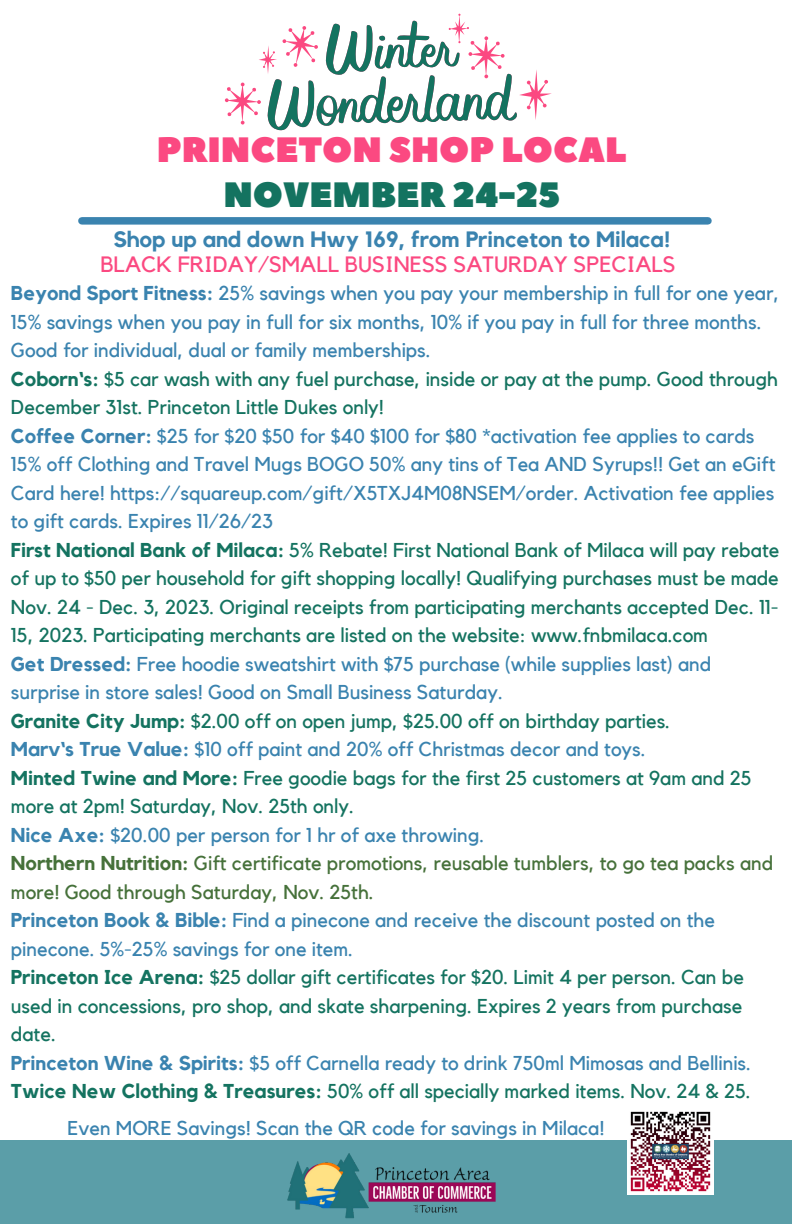
<style>
.page{position:relative;width:792px;height:1224px;background:#fff}
.page>*{position:absolute;margin:0;border:0;box-sizing:border-box;transform-origin:0 0}
.t1{font:35.2px "Peace Sans";color:#fb4981}
.t2{font:35.2px "Peace Sans";color:#147360}
.t3{font:700 22.2px "Kollektif";color:#3a83af}
.t4{font:22.2px "Kollektif";color:#fb4981}
.t5{font:20px/28.4px "Kollektif";color:#3a83af}
.t6{font:20px/28.4px "Kollektif";color:#147360}
.t7{font:20px/28.4px "Kollektif";color:#46713a}
.s1{font-weight:700}
</style>
<div class="page">
<div style="left:0;top:1140px;width:792px;height:84px;background:#5b9ea8"></div>
<div style="left:82px;top:217px;width:626px;height:8px;background:#3a83af"></div>
<svg style="left:225px;top:14px;width:327px;height:116px"></svg>
<img style="left:628px;top:1111px;width:85px;height:83px">
<img style="left:287px;top:1153px;width:209px;height:66px">
<p class="t1" style="left:157px;top:126px;width:471px">PRINCETON SHOP LOCAL</p>
<p class="t2" style="left:223px;top:171px;width:338px">NOVEMBER 24-25</p>
<p class="t3" style="left:113px;top:229px;width:558px">Shop up and down Hwy 169, from Princeton to Milaca!</p>
<p class="t4" style="left:100px;top:254px;width:577px">BLACK FRIDAY/SMALL BUSINESS SATURDAY SPECIALS</p>
<p class="t5" style="left:11px;top:280px;width:770px"><span class="s1">Beyond Sport Fitness:</span> 25% savings when you pay your membership in full for one year,<br>15% savings when you pay in full for six months, 10% if you pay in full for three months.<br>Good for individual, dual or family memberships.</p>
<p class="t6" style="left:11px;top:365px;width:769px"><span class="s1">Coborn‘s:</span> $5 car wash with any fuel purchase, inside or pay at the pump. Good through<br>December 31st. Princeton Little Dukes only!</p>
<p class="t5" style="left:11px;top:422px;width:766px"><span class="s1">Coffee Corner:</span> $25 for $20 $50 for $40 $100 for $80 *activation fee applies to cards 15% off Clothing and Travel Mugs BOGO 50% any tins of Tea AND Syrups!! Get an eGift Card here! https://squareup.com/gift/X5TXJ4M08NSEM/order. Activation fee applies to gift cards. Expires 11/26/23</p>
<p class="t6" style="left:11px;top:536px;width:770px;text-align:justify"><span class="s1">First National Bank of Milaca:</span> 5% Rebate! First National Bank of Milaca will pay rebate of up to $50 per household for gift shopping locally! Qualifying purchases must be made Nov. 24 - Dec. 3, 2023. Original receipts from participating merchants accepted Dec. 11- 15, 2023. Participating merchants are listed on the website: www.fnbmilaca.com</p>
<p class="t5" style="left:11px;top:650px;width:702px"><span class="s1">Get Dressed:</span> Free hoodie sweatshirt with $75 purchase (while supplies last) and surprise in store sales! Good on Small Business Saturday.</p>
<p class="t6" style="left:11px;top:707px;width:661px"><span class="s1">Granite City Jump:</span> $2.00 off on open jump, $25.00 off on birthday parties.</p>
<p class="t5" style="left:11px;top:736px;width:636px"><span class="s1">Marv‘s True Value:</span> $10 off paint and 20% off Christmas decor and toys.</p>
<p class="t6" style="left:11px;top:764px;width:742px"><span class="s1">Minted Twine and More:</span> Free goodie bags for the first 25 customers at 9am and 25 more at 2pm! Saturday, Nov. 25th only.</p>
<p class="t5" style="left:11px;top:821px;width:475px"><span class="s1">Nice Axe:</span> $20.00 per person for 1 hr of axe throwing.</p>
<p class="t7" style="left:11px;top:850px;width:764px"><span class="s1">Northern Nutrition:</span> Gift certificate promotions, reusable tumblers, to go tea packs and more! Good through Saturday, Nov. 25th.</p>
<p class="t5" style="left:11px;top:907px;width:706px"><span class="s1">Princeton Book &amp; Bible:</span> Find a pinecone and receive the discount posted on the pinecone. 5%-25% savings for one item.</p>
<p class="t6" style="left:11px;top:964px;width:735px;text-align:justify"><span class="s1">Princeton Ice Arena:</span> $25 dollar gift certificates for $20. Limit 4 per person. Can be used in concessions, pro shop, and skate sharpening. Expires 2 years from purchase date.</p>
<p class="t5" style="left:11px;top:1049px;width:741px"><span class="s1">Princeton Wine &amp; Spirits:</span> $5 off Carnella ready to drink 750ml Mimosas and Bellinis.</p>
<p class="t6" style="left:11px;top:1078px;width:741px"><span class="s1">Twice New Clothing &amp; Treasures:</span> 50% off all specially marked items. Nov. 24 &amp; 25.</p>
<p class="t5" style="left:67px;top:1114px;width:539px">Even MORE Savings! Scan the QR code for savings in Milaca!</p>
</div>
